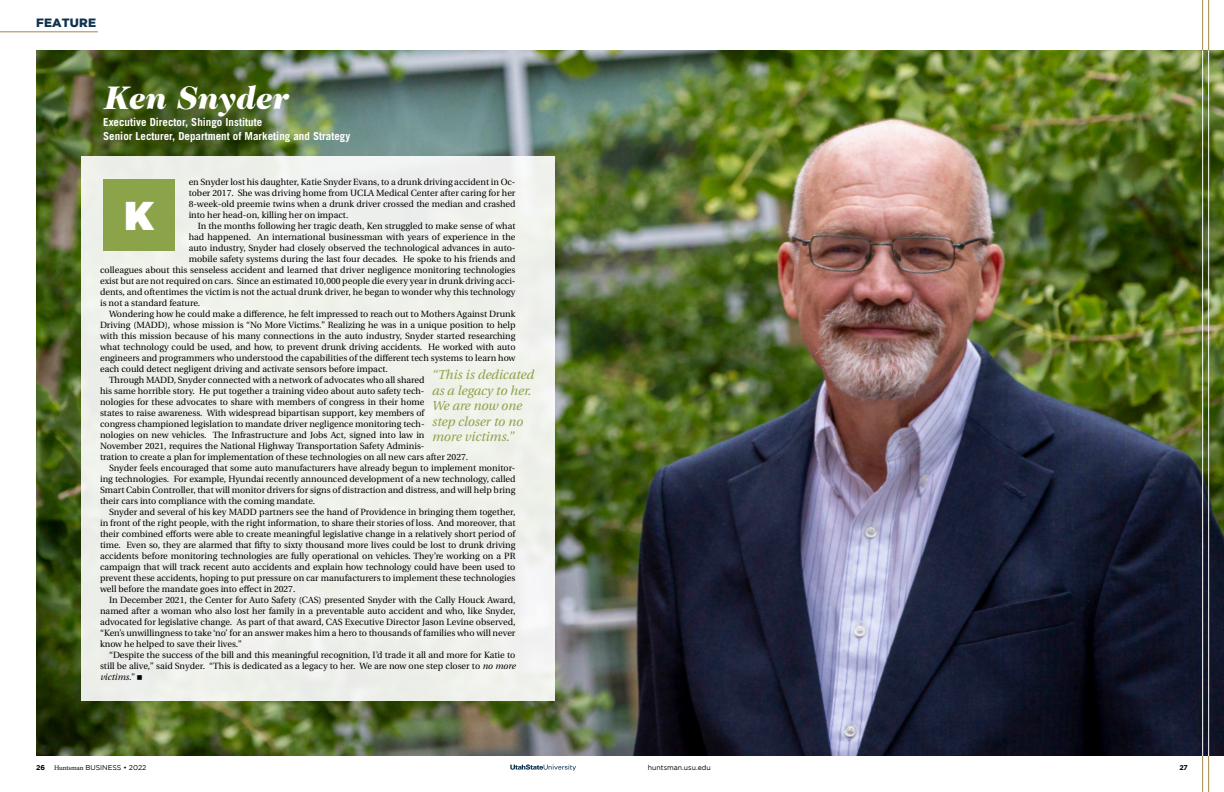
<style>
.page{position:relative;width:1224px;height:792px;background:#fff}
.page>*{position:absolute;margin:0;border:0;box-sizing:border-box;transform-origin:0 0}
.t1{font:40px "Gotham Ultra";color:#fff}
.t2{font:italic 900 33px "Caslon 224 Std";color:#fff}
.t3{font:italic 13px/15.6px "Heuristica";color:#8ba349}
.t4{font:900 12px "Gotham";letter-spacing:.015em;color:#0d3151}
.t5{font:700 11px/13.2px "Trade Gothic LT Std";color:#fff}
.t6{font:9px/11px "Heuristica";color:#000;text-align:justify}
.t7{font:italic 9px "Heuristica";color:#000}
.t8{font:7px "Gotham";color:#000}
.t9{font:700 7px "Gotham";color:#000}
.s1{font-style:italic}
.s2{font-style:normal}
.s3{font-family:"Minion Pro"}
</style>
<div class="page">
<svg style="left:510px;top:764px;width:66px;height:7px"></svg>
<img style="left:36px;top:50px;width:1188px;height:706px">
<hr style="left:0;top:32px;width:98px;height:1px;background:#a08947">
<hr style="left:1202px;top:0;width:1px;height:53px;background:#a08947">
<hr style="left:1202px;top:755px;width:1px;height:37px;background:#a08947">
<hr style="left:1202px;top:50px;width:1px;height:706px;background:#fff">
<hr style="left:1208px;top:0;width:1px;height:53px;background:#a08947">
<hr style="left:1208px;top:755px;width:1px;height:37px;background:#a08947">
<hr style="left:1208px;top:50px;width:1px;height:706px;background:#fff">
<div style="left:81px;top:157px;width:473px;height:544px;background:#eff1eb"></div>
<div style="left:103px;top:179px;width:72px;height:72px;background:#8ba349"></div>
<h3 class="t4" style="left:36px;top:16px;width:61px">FEATURE</h3>
<h2 class="t2" style="left:103px;top:78px;width:186px">Ken Snyder</h2>
<p class="t5" style="left:103px;top:116px;width:249px">Executive Director, Shingo Institute<br>Senior Lecturer, Department of Marketing and Strategy</p>
<p class="t6" style="left:189px;top:176px;width:328px">en Snyder lost his daughter, Katie Snyder Evans, to a drunk driving accident in Oc&shy;tober 2017. She was driving home from UCLA Medical Center after caring for her 8-week-old preemie twins when a drunk driver crossed the median and crashed into her head-on, killing her on impact.</p>
<p class="t6" style="left:198px;top:220px;width:319px">In the months following her tragic death, Ken struggled to make sense of what</p>
<p class="t6" style="left:189px;top:231px;width:328px">had happened. An international businessman with years of experience in the</p>
<p class="t6" style="left:189px;top:242px;width:328px">auto industry, Snyder had closely observed the technological advances in auto-</p>
<p class="t6" style="left:189px;top:253px;width:328px">mobile safety systems during the last four decades. He spoke to his friends and</p>
<p class="t6" style="left:100px;top:264px;width:417px">colleagues about this senseless accident and learned that driver negligence monitoring technologies</p>
<p class="t6" style="left:100px;top:275px;width:417px">exist but are not required on cars. Since an estimated 10,000 people die every year in drunk driving acci-</p>
<p class="t6" style="left:100px;top:286px;width:417px">dents, and oftentimes the victim is not the actual drunk driver, he began to wonder why this technology</p>
<p class="t6" style="left:100px;top:297px;width:102px">is not a standard feature.</p>
<p class="t6" style="left:109px;top:308px;width:408px">Wondering how he could make a difference, he felt impressed to reach out to Mothers Against Drunk</p>
<p class="t6" style="left:100px;top:319px;width:417px">Driving (MADD), whose mission is “No More Victims.” Realizing he was in a unique position to help</p>
<p class="t6" style="left:100px;top:330px;width:417px">with this mission because of his many connections in the auto industry, Snyder started researching</p>
<p class="t6" style="left:100px;top:341px;width:417px">what technology could be used, and how, to prevent drunk driving accidents. He worked with auto</p>
<p class="t6" style="left:100px;top:352px;width:417px">engineers and programmers who understood the capabilities of the different tech systems to learn how</p>
<p class="t6" style="left:100px;top:363px;width:289px">each could detect negligent driving and activate sensors before impact.</p>
<p class="t6" style="left:109px;top:374px;width:317px">Through MADD, Snyder connected with a network of advocates who all shared</p>
<p class="t6" style="left:100px;top:385px;width:326px">his same horrible story. He put together a training video about auto safety tech-</p>
<p class="t6" style="left:100px;top:396px;width:326px">nologies for these advocates to share with members of congress in their home</p>
<p class="t6" style="left:100px;top:407px;width:326px">states to raise awareness. With widespread bipartisan support, key members of</p>
<p class="t6" style="left:100px;top:418px;width:326px">congress championed legislation to mandate driver negligence monitoring tech-</p>
<p class="t6" style="left:100px;top:429px;width:326px">nologies on new vehicles. The Infrastructure and Jobs Act, signed into law in</p>
<p class="t6" style="left:100px;top:440px;width:326px">November 2021, requires the National Highway Transportation Safety Adminis-</p>
<p class="t6" style="left:100px;top:451px;width:370px">tration to create a plan for implementation of these technologies on all new cars after 2027.</p>
<p class="t6" style="left:109px;top:462px;width:408px">Snyder feels encouraged that some auto manufacturers have already begun to implement monitor-</p>
<p class="t6" style="left:100px;top:473px;width:417px">ing technologies. For example, Hyundai recently announced development of a new technology, called</p>
<p class="t6" style="left:100px;top:484px;width:417px">Smart Cabin Controller, that will monitor drivers for signs of distraction and distress, and will help bring</p>
<p class="t6" style="left:100px;top:495px;width:217px">their cars into compliance with the coming mandate.</p>
<p class="t6" style="left:109px;top:506px;width:408px">Snyder and several of his key MADD partners see the hand of Providence in bringing them together,</p>
<p class="t6" style="left:100px;top:517px;width:417px">in front of the right people, with the right information, to share their stories of loss. And moreover, that</p>
<p class="t6" style="left:100px;top:528px;width:417px">their combined efforts were able to create meaningful legislative change in a relatively short period of</p>
<p class="t6" style="left:100px;top:539px;width:417px">time. Even so, they are alarmed that fifty to sixty thousand more lives could be lost to drunk driving</p>
<p class="t6" style="left:100px;top:550px;width:417px">accidents before monitoring technologies are fully operational on vehicles. They’re working on a PR</p>
<p class="t6" style="left:100px;top:561px;width:417px">campaign that will track recent auto accidents and explain how technology could have been used to</p>
<p class="t6" style="left:100px;top:572px;width:417px">prevent these accidents, hoping to put pressure on car manufacturers to implement these technologies</p>
<p class="t6" style="left:100px;top:583px;width:197px">well before the mandate goes into effect in 2027.</p>
<p class="t6" style="left:109px;top:594px;width:408px">In December 2021, the Center for Auto Safety (CAS) presented Snyder with the Cally Houck Award,</p>
<p class="t6" style="left:100px;top:605px;width:417px">named after a woman who also lost her family in a preventable auto accident and who, like Snyder,</p>
<p class="t6" style="left:100px;top:616px;width:417px">advocated for legislative change. As part of that award, CAS Executive Director Jason Levine observed,</p>
<p class="t6" style="left:100px;top:627px;width:417px">“Ken’s unwillingness to take ‘no’ for an answer makes him a hero to thousands of families who will never</p>
<p class="t6" style="left:100px;top:638px;width:143px">know he helped to save their lives.”</p>
<p class="t6" style="left:109px;top:649px;width:408px">“Despite the success of the bill and this meaningful recognition, I’d trade it all and more for Katie to</p>
<p class="t6" style="left:100px;top:660px;width:417px">still be alive,” said Snyder. “This is dedicated as a legacy to her. We are now one step closer to <span class="s1">no more</span></p>
<p class="t7" style="left:100px;top:670px;width:43px">victims<span class="s2">.”</span> ■</p>
<h1 class="t1" style="left:125px;top:193px;width:31px">K</h1>
<h3 class="t3" style="left:432px;top:366px;width:103px">“This is dedicated as a legacy to her.<br>We are now one step closer to no more victims.”</h3>
<p class="t9" style="left:36px;top:763px;width:10px">26</p>
<p class="t8" style="left:54px;top:763px;width:94px"><span class="s3">Huntsman</span> BUSINESS • 2022</p>
<p class="t8" style="left:648px;top:763px;width:64px">huntsman.usu.edu</p>
<p class="t9" style="left:1179px;top:763px;width:10px">27</p>
</div>
